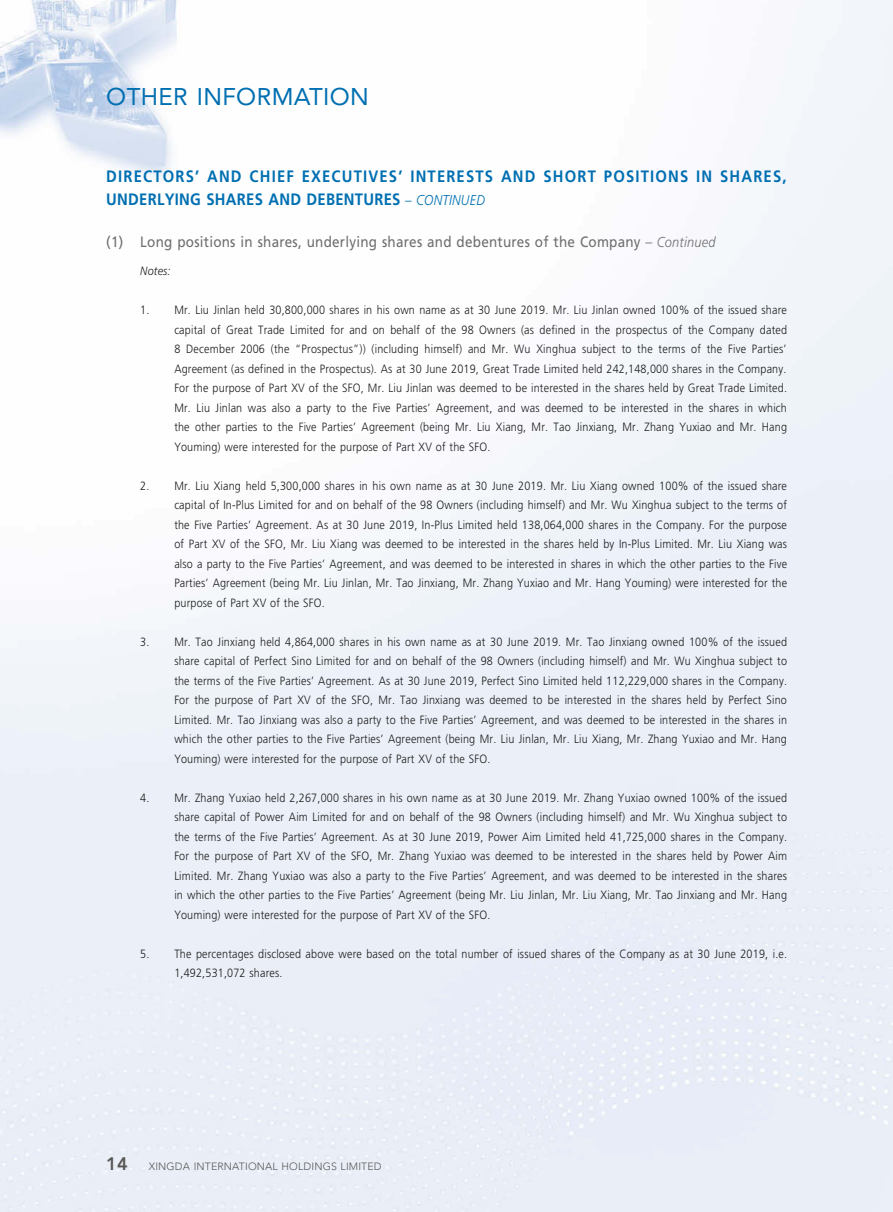
<style>
.page{position:relative;width:893px;height:1212px;background:#fff}
.page>*{position:absolute;margin:0;border:0;box-sizing:border-box;transform-origin:0 0}
.t1{font:24px "Avenir LT Std";letter-spacing:.015em;color:#006fb1}
.t2{font:700 16.5px/22.5px "Frutiger LT Std";letter-spacing:.08em;color:#006fb1;scale:.9 1}
.t3{font:15px "Frutiger LT Std";letter-spacing:.015em;color:#6f6f6f;scale:.9 1}
.t4{font:300 12px/19.5px "Frutiger LT Std";letter-spacing:.015em;color:#1c1c1b;text-align:justify;scale:.9 1}
.t5{font:italic 300 12px "Frutiger LT Std";letter-spacing:.015em;color:#1c1c1b;scale:.9 1}
.t6{font:300 10.5px "Avenir LT Std";letter-spacing:.015em;color:#575756}
.s1{font-weight:300;font-style:italic;font-size:14.25px}
.s2{font-weight:300;font-style:italic}
.s3{font-weight:800;font-size:18px}
</style>
<div class="page">
<h1 class="t1" style="left:106px;top:83px;width:264px">OTHER INFORMATION</h1>
<h2 class="t2" style="left:106px;top:166px;width:757px">DIRECTORS’ AND CHIEF EXECUTIVES’ INTERESTS AND SHORT POSITIONS IN SHARES,<br>UNDERLYING SHARES AND DEBENTURES <span class="s1">– CONTINUED</span></h2>
<p class="t3" style="left:106px;top:233px;width:678px">(1) Long positions in shares, underlying shares and debentures of the Company <span class="s2">–</span> <span class="s1">Continued</span></p>
<p class="t5" style="left:140px;top:264px;width:35px">Notes:</p>
<p class="t4" style="left:174px;top:301px;width:682px;text-indent:-34px">1. Mr. Liu Jinlan held 30,800,000 shares in his own name as at 30 June 2019. Mr. Liu Jinlan owned 100% of the issued share capital of Great Trade Limited for and on behalf of the 98 Owners (as defined in the prospectus of the Company dated 8 December 2006 (the “Prospectus”)) (including himself) and Mr. Wu Xinghua subject to the terms of the Five Parties’ Agreement (as defined in the Prospectus). As at 30 June 2019, Great Trade Limited held 242,148,000 shares in the Company.<br>For the purpose of Part XV of the SFO, Mr. Liu Jinlan was deemed to be interested in the shares held by Great Trade Limited.<br>Mr. Liu Jinlan was also a party to the Five Parties’ Agreement, and was deemed to be interested in the shares in which the other parties to the Five Parties’ Agreement (being Mr. Liu Xiang, Mr. Tao Jinxiang, Mr. Zhang Yuxiao and Mr. Hang Youming) were interested for the purpose of Part XV of the SFO.</p>
<p class="t4" style="left:174px;top:476px;width:682px;text-indent:-34px">2. Mr. Liu Xiang held 5,300,000 shares in his own name as at 30 June 2019. Mr. Liu Xiang owned 100% of the issued share capital of In-Plus Limited for and on behalf of the 98 Owners (including himself) and Mr. Wu Xinghua subject to the terms of the Five Parties’ Agreement. As at 30 June 2019, In-Plus Limited held 138,064,000 shares in the Company. For the purpose of Part XV of the SFO, Mr. Liu Xiang was deemed to be interested in the shares held by In-Plus Limited. Mr. Liu Xiang was also a party to the Five Parties’ Agreement, and was deemed to be interested in shares in which the other parties to the Five Parties’ Agreement (being Mr. Liu Jinlan, Mr. Tao Jinxiang, Mr. Zhang Yuxiao and Mr. Hang Youming) were interested for the purpose of Part XV of the SFO.</p>
<p class="t4" style="left:174px;top:632px;width:682px;text-indent:-34px">3. Mr. Tao Jinxiang held 4,864,000 shares in his own name as at 30 June 2019. Mr. Tao Jinxiang owned 100% of the issued share capital of Perfect Sino Limited for and on behalf of the 98 Owners (including himself) and Mr. Wu Xinghua subject to the terms of the Five Parties’ Agreement. As at 30 June 2019, Perfect Sino Limited held 112,229,000 shares in the Company.<br>For the purpose of Part XV of the SFO, Mr. Tao Jinxiang was deemed to be interested in the shares held by Perfect Sino Limited. Mr. Tao Jinxiang was also a party to the Five Parties’ Agreement, and was deemed to be interested in the shares in which the other parties to the Five Parties’ Agreement (being Mr. Liu Jinlan, Mr. Liu Xiang, Mr. Zhang Yuxiao and Mr. Hang Youming) were interested for the purpose of Part XV of the SFO.</p>
<p class="t4" style="left:174px;top:788px;width:682px;text-indent:-34px">4. Mr. Zhang Yuxiao held 2,267,000 shares in his own name as at 30 June 2019. Mr. Zhang Yuxiao owned 100% of the issued share capital of Power Aim Limited for and on behalf of the 98 Owners (including himself) and Mr. Wu Xinghua subject to the terms of the Five Parties’ Agreement. As at 30 June 2019, Power Aim Limited held 41,725,000 shares in the Company.<br>For the purpose of Part XV of the SFO, Mr. Zhang Yuxiao was deemed to be interested in the shares held by Power Aim Limited. Mr. Zhang Yuxiao was also a party to the Five Parties’ Agreement, and was deemed to be interested in the shares in which the other parties to the Five Parties’ Agreement (being Mr. Liu Jinlan, Mr. Liu Xiang, Mr. Tao Jinxiang and Mr. Hang Youming) were interested for the purpose of Part XV of the SFO.</p>
<p class="t4" style="left:174px;top:944px;width:682px;text-indent:-34px">5. The percentages disclosed above were based on the total number of issued shares of the Company as at 30 June 2019, i.e.<br>1,492,531,072 shares.</p>
<p class="t6" style="left:106px;top:1160px;width:277px"><span class="s3">14</span> XINGDA INTERNATIONAL HOLDINGS LIMITED</p>
</div>
